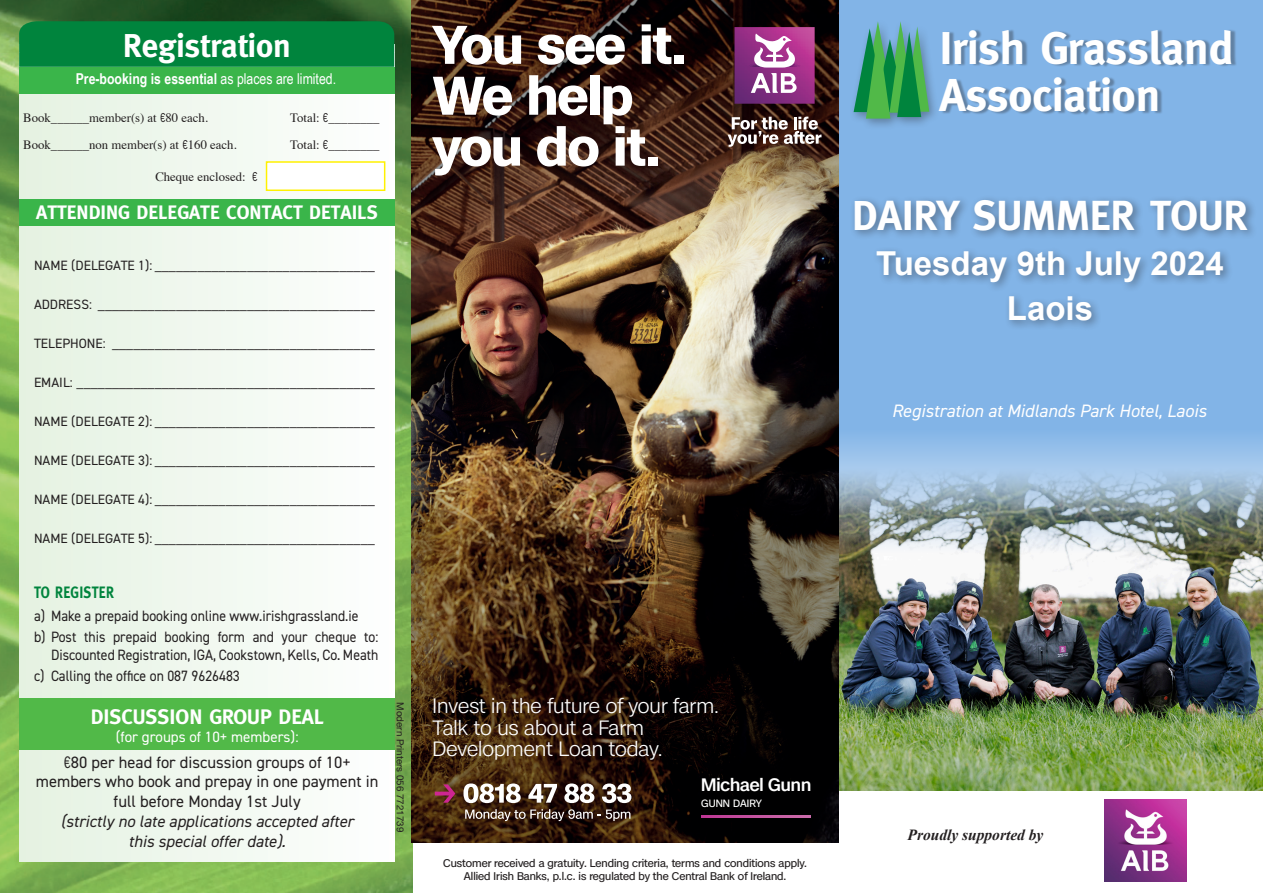
<style>
.page{position:relative;width:1263px;height:893px;background:#fff}
.page>*{position:absolute;margin:0;border:0;box-sizing:border-box;transform-origin:0 0}
.t1{font:700 51.75px/50.8px "AIB Case";color:#fff}
.t2{font:700 45.9px "Meta";color:#fff}
.t3{font:700 42px "Meta";color:#fff}
.t4{font:700 33px "Arial";color:#fff}
.t5{font:700 33px "Meta";color:#fff}
.t6{font:700 21px "Meta";color:#fff}
.t7{font:300 19.8px/21.3px "AIB Case";color:#fff}
.Default{font:700 19.5px "Meta";color:#fff}
.t8{font:italic 18px "DIN2014";color:#fff}
.t9{font:500 17.25px "AIB Case";color:#fff}
.t10{font:16.5px/19.8px "DIN2014";color:#231f20;text-align:center}
.t11{font:italic 16.5px "DIN2014";color:#231f20}
.t12{font:700 16.5px "Meta";letter-spacing:.02em;color:#00843d;scale:.84 1}
.Default-2{font:italic 700 15.45px "Times New Roman";color:#231f20}
.t13{font:15px/18px "DIN2014";color:#231f20;text-align:right;scale:.92 1}
.Default-3{font:700 15px "Arial Narrow";color:#fff}
.t14{font:15px "DIN2014";color:#fff}
.Default-4{font:13.5px "DIN2014";color:#231f20}
.Default-5{font:12.75px "Times";color:#231f20}
.t15{font:10.65px/12.8px "AIB Case";color:#231f20;text-align:center}
.t16{font:10.05px "AIB Case";letter-spacing:.01em;color:#fff}
.t17{font:9.75px "Helvetica Neue LT Std";color:#231f20}
.s1{font-weight:400}
.s2{font-family:"Interstate Condensed";font-weight:300}
</style>
<div class="page">
<img style="left:839px;top:613px;width:424px;height:178px">
<svg style="left:839px;top:0;width:424px;height:613px;background:#8eb1d0"></svg>
<div style="left:849px;top:18px;width:91px;height:112px;background:#231f20;opacity:.35"></div>
<svg style="left:853px;top:21px;width:76px;height:98px;background:#47a378"></svg>
<div style="left:941px;top:29px;width:296px;height:87px;background:#231f20;opacity:.34"></div>
<img style="left:1104px;top:800px;width:82px;height:82px">
<div style="left:850px;top:195px;width:408px;height:137px;background:#231f20;opacity:.45"></div>
<img style="left:0;top:0;width:412px;height:893px">
<div style="left:19px;top:45px;width:375px;height:816px;background:linear-gradient(to right,#e4f2e1,#fdfefe)"></div>
<div style="left:19px;top:67px;width:375px;height:27px;background:#3ab54a"></div>
<div style="left:19px;top:199px;width:375px;height:27px;background:#3ab54a"></div>
<div style="left:266px;top:161px;width:119px;height:30px;background:#fff;border:2px solid #fff101"></div>
<div style="left:19px;top:698px;width:375px;height:51px;background:#51b948"></div>
<div style="left:19px;top:21px;width:375px;height:46px;background:#00843d"></div>
<img style="left:411px;top:0;width:428px;height:842px">
<svg style="left:728px;top:117px;width:93px;height:30px"></svg>
<svg style="left:734px;top:27px;width:81px;height:77px"></svg>
<svg style="left:435px;top:784px;width:20px;height:19px"></svg>
<svg style="left:463px;top:783px;width:58px;height:20px"></svg>
<svg style="left:528px;top:784px;width:29px;height:19px"></svg>
<svg style="left:564px;top:783px;width:30px;height:20px"></svg>
<svg style="left:602px;top:783px;width:29px;height:20px"></svg>
<svg style="left:465px;top:809px;width:165px;height:12px;background:#614f45"></svg>
<svg style="left:701px;top:816px;width:110px;height:2px"></svg>
<p class="t5" style="left:123px;top:27px;width:169px">Registration</p>
<p class="Default-3" style="left:76px;top:68px;width:262px">Pre-booking is essential <span class="s1">as places are limited.</span></p>
<p class="Default-5" style="left:23px;top:106px;width:186px">Book______member(s) at <span class="s2">€</span>80 each.</p>
<p class="Default-5" style="left:290px;top:106px;width:91px">Total: <span class="s2">€</span>________</p>
<p class="Default-5" style="left:23px;top:133px;width:215px">Book______non member(s) at <span class="s2">€</span>160 each.</p>
<p class="Default-5" style="left:290px;top:133px;width:91px">Total: <span class="s2">€</span>________</p>
<p class="Default-5" style="left:155px;top:165px;width:104px">Cheque enclosed: <span class="s2">€</span></p>
<p class="Default" style="left:36px;top:201px;width:343px">ATTENDING DELEGATE CONTACT DETAILS</p>
<p class="Default-4" style="left:34px;top:257px;width:342px">NAME (DELEGATE 1): _______________________________</p>
<p class="Default-4" style="left:34px;top:296px;width:342px">ADDRESS: _______________________________________</p>
<p class="Default-4" style="left:34px;top:335px;width:342px">TELEPHONE: _____________________________________</p>
<p class="Default-4" style="left:34px;top:374px;width:342px">EMAIL: __________________________________________</p>
<p class="Default-4" style="left:34px;top:413px;width:342px">NAME (DELEGATE 2): _______________________________</p>
<p class="Default-4" style="left:34px;top:452px;width:342px">NAME (DELEGATE 3): _______________________________</p>
<p class="Default-4" style="left:34px;top:491px;width:342px">NAME (DELEGATE 4): _______________________________</p>
<p class="Default-4" style="left:34px;top:530px;width:342px">NAME (DELEGATE 5): _______________________________</p>
<p class="t12" style="left:34px;top:583px;width:97px">TO REGISTER</p>
<p class="t13" style="left:34px;top:606px;width:354px">a) Make a prepaid booking online www.irishgrassland.ie</p>
<p class="t13" style="left:34px;top:627px;width:376px">b) Post this prepaid booking form and your cheque to:<br>Discounted Registration, IGA, Cookstown, Kells, Co. Meath</p>
<p class="t13" style="left:34px;top:666px;width:225px">c) Calling the office on 087 9626483</p>
<p class="t6" style="left:91px;top:704px;width:235px">DISCUSSION GROUP DEAL</p>
<p class="t14" style="left:116px;top:727px;width:184px">(for groups of 10+ members):</p>
<p class="t10" style="left:36px;top:752px;width:344px"><span class="s2">€</span>80 per head for discussion groups of 10+ members who book and prepay in one payment in full before Monday 1st July</p>
<p class="t11" style="left:61px;top:811px;width:294px">(strictly no late applications accepted after</p>
<p class="t11" style="left:129px;top:831px;width:159px">this special offer date).</p>
<p class="t17" style="left:406px;top:702px;width:131px;rotate:90deg">Modern Printers 056 7721739</p>
<p class="t1" style="left:433px;top:18px;width:255px">You see it.<br>We help you do it.</p>
<p class="t7" style="left:433px;top:695px;width:288px">Invest in the future of your farm.<br>Talk to us about a Farm<br>Development Loan today.</p>
<p class="t9" style="left:701px;top:772px;width:112px">Michael Gunn</p>
<p class="t16" style="left:701px;top:796px;width:62px">GUNN DAIRY</p>
<p class="t15" style="left:443px;top:857px;width:365px">Customer received a gratuity. Lending criteria, terms and conditions apply.<br>Allied Irish Banks, p.l.c. is regulated by the Central Bank of Ireland.</p>
<p class="t2" style="left:939px;top:22px;width:296px">Irish Grassland</p>
<p class="t2" style="left:939px;top:69px;width:222px">Association</p>
<p class="t3" style="left:852px;top:191px;width:397px">DAIRY SUMMER TOUR</p>
<p class="t4" style="left:876px;top:242px;width:349px">Tuesday 9th July 2024</p>
<p class="t4" style="left:1007px;top:287px;width:88px">Laois</p>
<p class="t8" style="left:892px;top:399px;width:316px">Registration at Midlands Park Hotel, Laois</p>
<p class="Default-2" style="left:907px;top:824px;width:137px">Proudly supported by</p>
</div>
